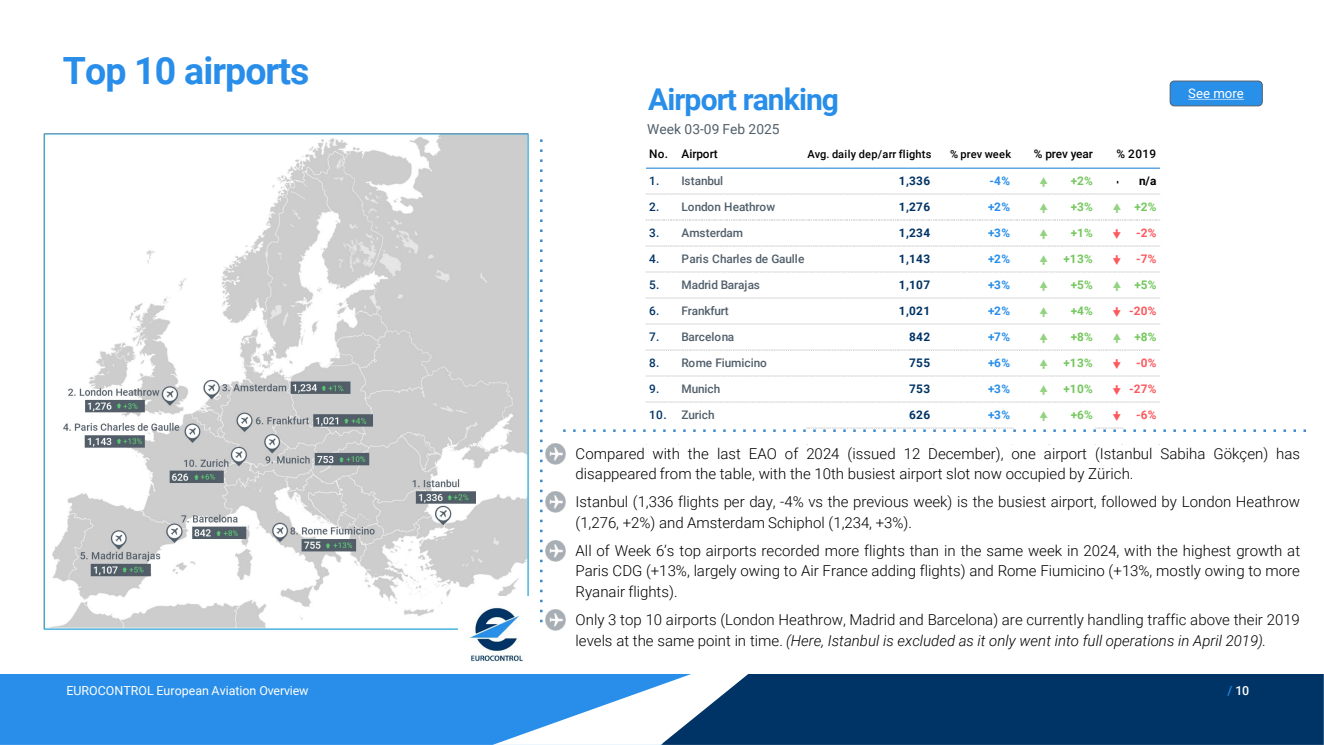
<style>
.page{position:relative;width:1324px;height:745px;background:#fff}
.page>*{position:absolute;margin:0;border:0;box-sizing:border-box;transform-origin:0 0}
.t1{font:700 37.5px "Roboto";letter-spacing:-.025em;color:#288eea}
.t2{font:700 30px "Roboto";letter-spacing:-.03em;color:#288eea}
.t3{font:300 15px/20.5px "Roboto";color:#000}
.t4{font:13.75px "Roboto";letter-spacing:.005em;color:#515f6b}
.t5{font:13.25px "Roboto";color:#fff}
.t6{font:12.5px "Roboto";color:#fff}
.t7{font:500 12.5px "Roboto";color:#fff}
.t8{font:500 11.75px "Roboto";letter-spacing:-.01em;color:#515f6b}
.t9{font:700 11.75px "Roboto";letter-spacing:.025em;color:#003466}
.t10{font:700 11.75px "Roboto";color:#74c75d}
.t11{font:700 11.75px "Roboto";color:#288eea}
.t12{font:500 11.75px "Roboto";letter-spacing:-.005em;color:#000}
.t13{font:700 11.75px "Roboto";color:#fc595d}
.t14{font:700 11.75px "Roboto";color:#000}
.t15{font:500 11px "Roboto";letter-spacing:.02em;color:#000}
.s1{color:#003466}
.s2{font-style:italic}
.s3{color:#288eea}
</style>
<div class="page">
<div style="left:0;top:674px;width:492px;height:70px;background:#288eea"></div>
<div style="left:793px;top:674px;width:530px;height:70px;background:#036"></div>
<svg style="left:492px;top:674px;width:301px;height:70px"></svg>
<hr style="left:646px;top:194px;width:513px;height:1px;background:#bfbfbf">
<hr style="left:646px;top:220px;width:513px;height:1px;background:#bfbfbf">
<hr style="left:646px;top:246px;width:513px;height:1px;background:#bfbfbf">
<hr style="left:646px;top:272px;width:513px;height:1px;background:#bfbfbf">
<hr style="left:646px;top:298px;width:513px;height:1px;background:#bfbfbf">
<hr style="left:646px;top:324px;width:513px;height:1px;background:#bfbfbf">
<hr style="left:646px;top:350px;width:513px;height:1px;background:#bfbfbf">
<hr style="left:646px;top:376px;width:513px;height:1px;background:#bfbfbf">
<hr style="left:646px;top:402px;width:513px;height:1px;background:#bfbfbf">
<hr style="left:646px;top:168px;width:513px;height:1px;background:#60a8e4">
<img style="left:44px;top:134px;width:484px;height:495px">
<div style="left:1169px;top:81px;width:93px;height:25px;background:#2990ea;border:1px solid #515f6b;border-radius:4px"></div>
<svg style="left:1188px;top:99px;width:55px;height:1px"></svg>
<img style="left:458px;top:596px;width:70px;height:66px">
<svg style="left:540px;top:139px;width:2px;height:484px"></svg>
<svg style="left:563px;top:428px;width:742px;height:4px"></svg>
<img style="left:545px;top:443px;width:20px;height:21px">
<img style="left:545px;top:491px;width:20px;height:21px">
<img style="left:545px;top:540px;width:20px;height:21px">
<img style="left:545px;top:609px;width:20px;height:21px">
<h2 class="t1" style="left:63px;top:45px;width:248px">Top 10 airports</h2>
<p class="t2" style="left:648px;top:78px;width:192px">Airport ranking</p>
<p class="t4" style="left:647px;top:119px;width:134px">Week 03-09 Feb 2025</p>
<p class="t12" style="left:649px;top:145px;width:70px">No. Airport</p>
<p class="t15" style="left:807px;top:146px;width:125px">Avg. daily dep/arr flights</p>
<p class="t15" style="left:950px;top:146px;width:62px">% prev week</p>
<p class="t12" style="left:1033px;top:145px;width:61px">% prev year</p>
<p class="t12" style="left:1116px;top:145px;width:41px">% 2019</p>
<p class="t8" style="left:649px;top:173px;width:75px"><span class="s1">1.</span> Istanbul</p>
<p class="t9" style="left:899px;top:173px;width:33px">1,336</p>
<p class="t11" style="left:989px;top:173px;width:22px">-4%</p>
<p class="t10" style="left:1070px;top:173px;width:24px">+2%</p>
<p class="t14" style="left:1139px;top:173px;width:19px">n/a</p>
<p class="t8" style="left:649px;top:199px;width:128px"><span class="s1">2.</span> London Heathrow</p>
<p class="t9" style="left:898px;top:199px;width:33px">1,276</p>
<p class="t11" style="left:987px;top:199px;width:24px">+2%</p>
<p class="t10" style="left:1070px;top:199px;width:24px">+3%</p>
<p class="t10" style="left:1134px;top:199px;width:24px">+2%</p>
<p class="t8" style="left:649px;top:225px;width:95px"><span class="s1">3.</span> Amsterdam</p>
<p class="t9" style="left:898px;top:225px;width:33px">1,234</p>
<p class="t11" style="left:987px;top:225px;width:24px">+3%</p>
<p class="t10" style="left:1070px;top:225px;width:24px">+1%</p>
<p class="t13" style="left:1136px;top:225px;width:22px">-2%</p>
<p class="t8" style="left:649px;top:251px;width:157px"><span class="s1">4.</span> Paris Charles de Gaulle</p>
<p class="t9" style="left:898px;top:251px;width:33px">1,143</p>
<p class="t11" style="left:987px;top:251px;width:24px">+2%</p>
<p class="t10" style="left:1063px;top:251px;width:31px">+13%</p>
<p class="t13" style="left:1136px;top:251px;width:22px">-7%</p>
<p class="t8" style="left:649px;top:277px;width:112px"><span class="s1">5.</span> Madrid Barajas</p>
<p class="t9" style="left:898px;top:277px;width:33px">1,107</p>
<p class="t11" style="left:987px;top:277px;width:24px">+3%</p>
<p class="t10" style="left:1070px;top:277px;width:24px">+5%</p>
<p class="t10" style="left:1134px;top:277px;width:24px">+5%</p>
<p class="t8" style="left:649px;top:303px;width:81px"><span class="s1">6.</span> Frankfurt</p>
<p class="t9" style="left:898px;top:303px;width:33px">1,021</p>
<p class="t11" style="left:987px;top:303px;width:24px">+2%</p>
<p class="t10" style="left:1070px;top:303px;width:24px">+4%</p>
<p class="t13" style="left:1128px;top:303px;width:29px">-20%</p>
<p class="t8" style="left:649px;top:329px;width:87px"><span class="s1">7.</span> Barcelona</p>
<p class="t9" style="left:909px;top:329px;width:22px">842</p>
<p class="t11" style="left:987px;top:329px;width:24px">+7%</p>
<p class="t10" style="left:1070px;top:329px;width:24px">+8%</p>
<p class="t10" style="left:1134px;top:329px;width:24px">+8%</p>
<p class="t8" style="left:649px;top:355px;width:119px"><span class="s1">8.</span> Rome Fiumicino</p>
<p class="t9" style="left:909px;top:355px;width:22px">755</p>
<p class="t11" style="left:987px;top:355px;width:24px">+6%</p>
<p class="t10" style="left:1063px;top:355px;width:31px">+13%</p>
<p class="t13" style="left:1136px;top:355px;width:22px">-0%</p>
<p class="t8" style="left:649px;top:381px;width:73px"><span class="s1">9.</span> Munich</p>
<p class="t9" style="left:909px;top:381px;width:22px">753</p>
<p class="t11" style="left:987px;top:381px;width:24px">+3%</p>
<p class="t10" style="left:1063px;top:381px;width:31px">+10%</p>
<p class="t13" style="left:1128px;top:381px;width:29px">-27%</p>
<p class="t8" style="left:649px;top:407px;width:67px"><span class="s1">10.</span> Zurich</p>
<p class="t9" style="left:909px;top:407px;width:22px">626</p>
<p class="t11" style="left:987px;top:407px;width:24px">+3%</p>
<p class="t10" style="left:1070px;top:407px;width:24px">+6%</p>
<p class="t13" style="left:1136px;top:407px;width:22px">-6%</p>
<p class="t5" style="left:1188px;top:84px;width:57px">See more</p>
<p class="t3" style="left:575px;top:442px;width:726px">Compared with the last EAO of 2024 (issued 12 December), one airport (Istanbul Sabiha Gökçen) has disappeared from the table, with the 10th busiest airport slot now occupied by Zürich.</p>
<p class="t3" style="left:575px;top:491px;width:726px">Istanbul (1,336 flights per day, -4% vs the previous week) is the busiest airport, followed by London Heathrow (1,276, +2%) and Amsterdam Schiphol (1,234, +3%).</p>
<p class="t3" style="left:575px;top:539px;width:726px;text-align:justify">All of Week 6’s top airports recorded more flights than in the same week in 2024, with the highest growth at Paris CDG (+13%, largely owing to Air France adding flights) and Rome Fiumicino (+13%, mostly owing to more Ryanair flights).</p>
<p class="t3" style="left:575px;top:608px;width:725px">Only 3 top 10 airports (London Heathrow, Madrid and Barcelona) are currently handling traffic above their 2019 levels at the same point in time. <span class="s2">(Here, Istanbul is excluded as it only went into full operations in April 2019).</span></p>
<p class="t6" style="left:66px;top:681px;width:244px">EUROCONTROL European Aviation Overview</p>
<p class="t7" style="left:1227px;top:681px;width:23px"><span class="s3">/</span> 10</p>
</div>
